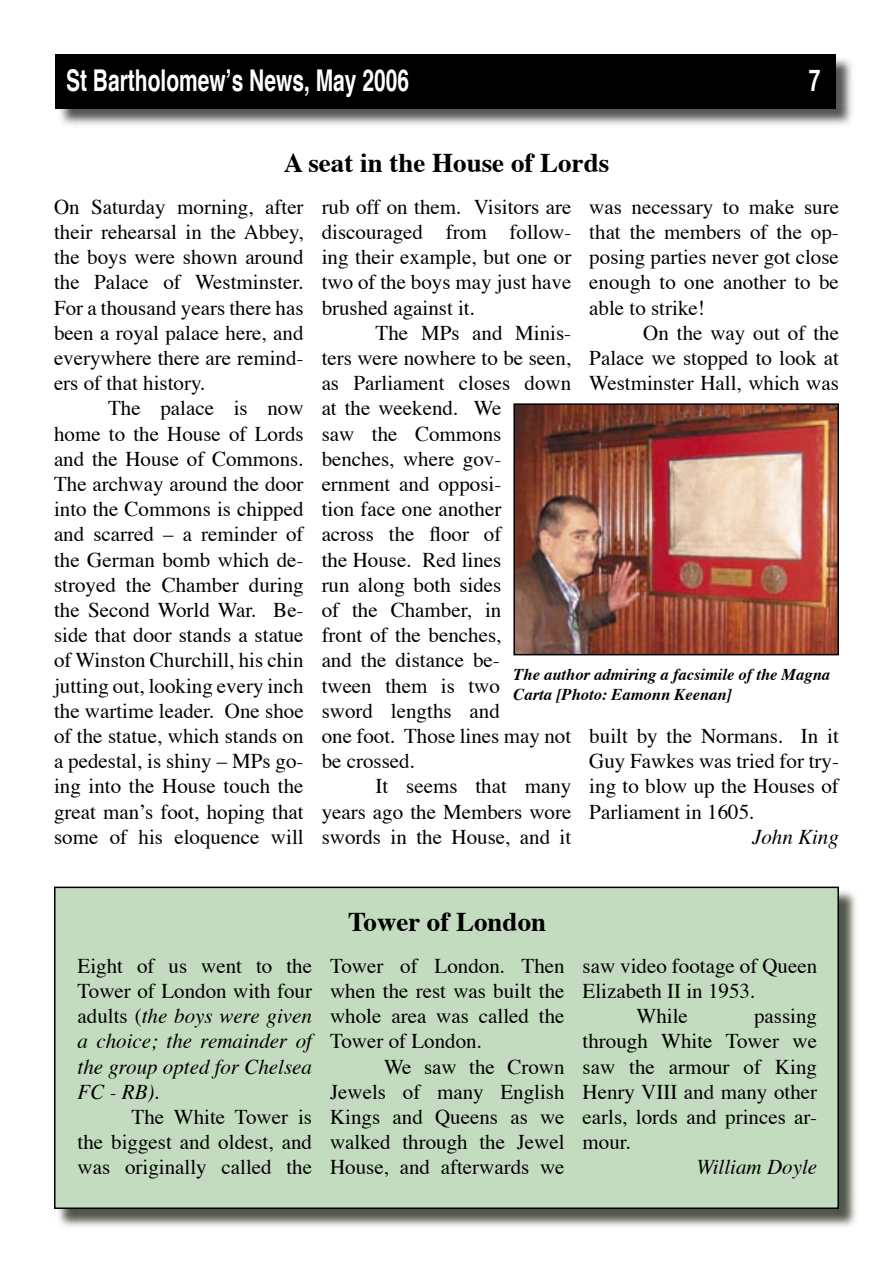
<style>
.page{position:relative;width:893px;height:1263px;background:#fff}
.page>*{position:absolute;margin:0;border:0;box-sizing:border-box;transform-origin:0 0}
.t1{font:700 30px "Helvetica";color:#fff;scale:.7 1}
.t2{font:700 27px "Times";color:#000}
.t3{font:21px/25.2px "Times";color:#000;text-align:justify}
.t4{font:italic 21px/25.2px "Times";color:#000;text-align:justify}
.t5{font:italic 700 16.5px/19.8px "Times";color:#000}
.s1{font-style:normal}
</style>
<div class="page">
<img style="left:58px;top:890px;width:799px;height:337px">
<div style="left:54px;top:886px;width:785px;height:323px;background:#c3dcbf"></div>
<img style="left:56px;top:58px;width:796px;height:67px">
<div style="left:56px;top:54px;width:780px;height:54px;background:#000"></div>
<img style="left:513px;top:403px;width:326px;height:252px">
<h1 class="t1" style="left:66px;top:54px;width:492px">St Bartholomew’s News, May 2006</h1>
<h1 class="t1" style="left:809px;top:54px;width:18px">7</h1>
<p class="t2" style="left:284px;top:137px;width:327px">A seat in the House of Lords</p>
<p class="t3" style="left:54px;top:192px;width:251px">On Saturday morning, after their rehearsal in the Abbey, the boys were shown around the Palace of Westminster.<br>For a thousand years there has been a royal palace here, and everywhere there are remind&shy;ers of that history.</p>
<p class="t3" style="left:54px;top:394px;width:251px;text-indent:54px">The palace is now home to the House of Lords and the House of Commons.<br>The archway around the door into the Commons is chipped and scarred – a reminder of the German bomb which de&shy;stroyed the Chamber during the Second World War. Be&shy;side that door stands a statue of Winston Churchill, his chin jutting out, looking every inch the wartime leader. One shoe of the statue, which stands on a pedestal, is shiny – MPs go&shy;ing into the House touch the great man’s foot, hoping that some of his eloquence will</p>
<p class="t3" style="left:322px;top:192px;width:251px">rub off on them. Visitors are discouraged from follow&shy;ing their example, but one or two of the boys may just have brushed against it.</p>
<p class="t3" style="left:322px;top:318px;width:251px;text-align:left;text-indent:54px">The MPs and Minis&shy;ters were nowhere to be seen, as Parliament closes down at the weekend. We<br>saw the Commons benches, where gov&shy;ernment and opposi-<br>tion face one another<br>across the floor of<br>the House. Red lines<br>run along both sides<br>of the Chamber, in<br>front of the benches,<br>and the distance be-<br>tween them is two<br>sword lengths and<br>one foot. Those lines may not be crossed.</p>
<p class="t3" style="left:322px;top:772px;width:251px;text-indent:54px">It seems that many years ago the Members wore swords in the House, and it</p>
<p class="t3" style="left:589px;top:192px;width:251px">was necessary to make sure that the members of the op&shy;posing parties never got close enough to one another to be able to strike!</p>
<p class="t3" style="left:589px;top:318px;width:251px;text-indent:54px">On the way out of the Palace we stopped to look at Westminster Hall, which was</p>
<p class="t5" style="left:513px;top:663px;width:318px">The author admiring a facsimile of the Magna<br>Carta [Photo: Eamonn Keenan]</p>
<p class="t3" style="left:589px;top:722px;width:251px">built by the Normans. In it Guy Fawkes was tried for try&shy;ing to blow up the Houses of Parliament in 1605.</p>
<p class="t4" style="left:752px;top:823px;width:88px">John King</p>
<p class="t2" style="left:348px;top:896px;width:200px">Tower of London</p>
<p class="t4" style="left:78px;top:951px;width:236px"><span class="s1">Eight of us went to the Tower of London with four adults (</span>the boys were given a choice; the remainder of the group opted for Chelsea FC - RB)<span class="s1">.</span></p>
<p class="t3" style="left:78px;top:1102px;width:236px;text-indent:54px">The White Tower is the biggest and oldest, and was originally called the</p>
<p class="t3" style="left:330px;top:951px;width:236px">Tower of London. Then when the rest was built the whole area was called the Tower of London.</p>
<p class="t3" style="left:330px;top:1052px;width:236px;text-indent:54px">We saw the Crown Jewels of many English Kings and Queens as we walked through the Jewel House, and afterwards we</p>
<p class="t3" style="left:583px;top:951px;width:236px">saw video footage of Queen</p>
<p class="t3" style="left:583px;top:976px;width:174px">Elizabeth II in 1953.</p>
<p class="t3" style="left:637px;top:1002px;width:53px">While</p>
<p class="t3" style="left:583px;top:1002px;width:236px;text-indent:171px">passing through White Tower we saw the armour of King Henry VIII and many other earls, lords and princes ar&shy;mour.</p>
<p class="t4" style="left:696px;top:1153px;width:122px">William Doyle</p>
</div>
